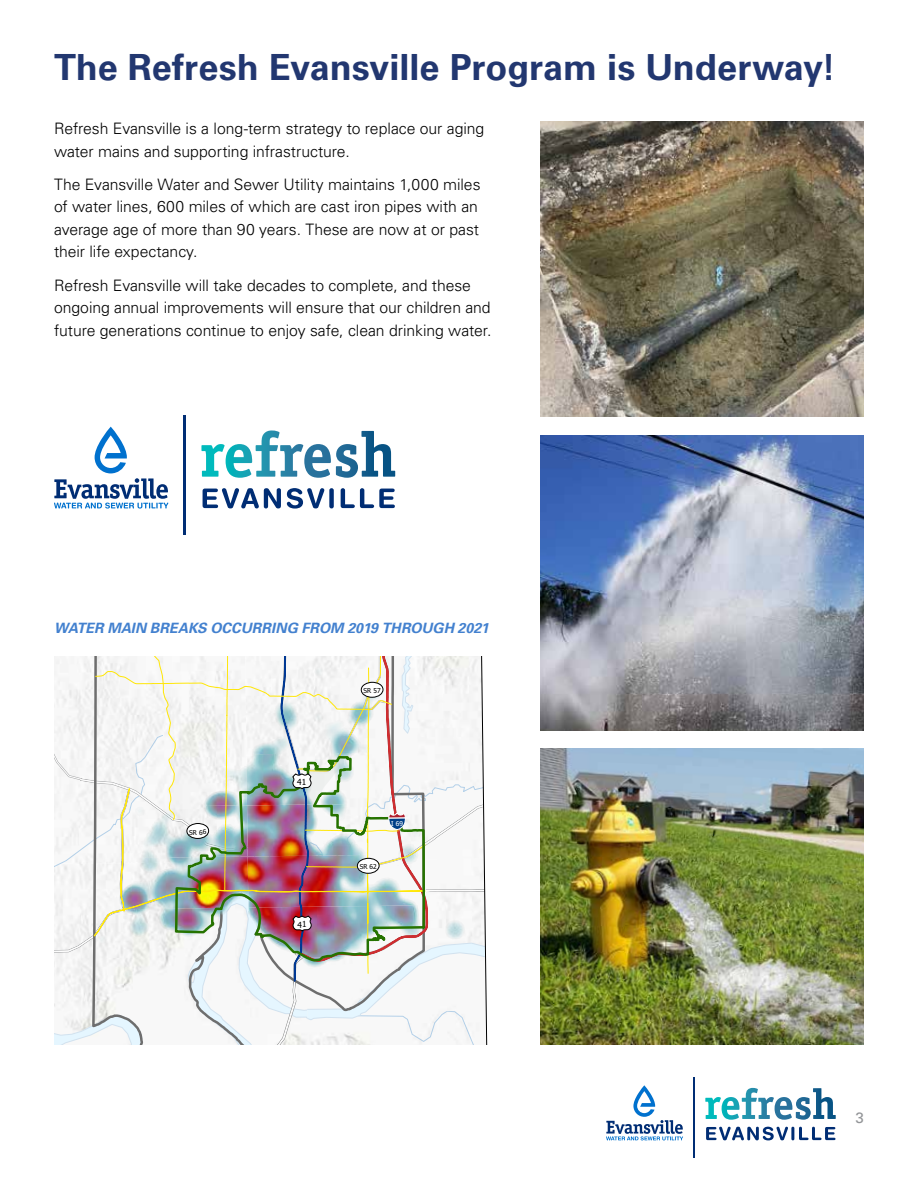
<style>
.page{position:relative;width:918px;height:1188px;background:#fff}
.page>*{position:absolute;margin:0;border:0;box-sizing:border-box;transform-origin:0 0}
.t1{font:700 36px "Univers LT Pro 65";color:#223770}
.t2{font:300 15.75px/22.5px "Univers";letter-spacing:-.005em;color:#000}
.t3{font:15px "Univers";color:#939598}
.t4{font:italic 700 14.25px "Univers";color:#4381cf}
.t5{font:6.6px "Tahoma";color:#000}
</style>
<div class="page">
<svg style="left:706px;top:1127px;width:129px;height:13px"></svg>
<svg style="left:722px;top:1088px;width:114px;height:32px"></svg>
<hr style="left:693px;top:1077px;width:2px;height:81px;background:#002d74">
<svg style="left:606px;top:1085px;width:77px;height:55px"></svg>
<svg style="left:203px;top:488px;width:192px;height:21px"></svg>
<svg style="left:226px;top:430px;width:169px;height:48px"></svg>
<hr style="left:184px;top:415px;width:2px;height:119px;background:#002d74">
<svg style="left:54px;top:427px;width:114px;height:82px"></svg>
<img style="left:540px;top:122px;width:324px;height:295px">
<img style="left:540px;top:436px;width:324px;height:295px">
<img style="left:540px;top:749px;width:324px;height:295px">
<svg style="left:54px;top:657px;width:434px;height:387px"></svg>
<h1 class="t1" style="left:54px;top:42px;width:783px">The Refresh Evansville Program is Underway!</h1>
<p class="t2" style="left:54px;top:117px;width:432px">Refresh Evansville is a long-term strategy to replace our aging water mains and supporting infrastructure.</p>
<p class="t2" style="left:54px;top:173px;width:428px">The Evansville Water and Sewer Utility maintains 1,000 miles of water lines, 600 miles of which are cast iron pipes with an average age of more than 90 years. These are now at or past their life expectancy.</p>
<p class="t2" style="left:54px;top:273px;width:439px">Refresh Evansville will take decades to complete, and these ongoing annual improvements will ensure that our children and future generations continue to enjoy safe, clean drinking water.</p>
<p class="t4" style="left:54px;top:619px;width:436px">WATER MAIN BREAKS OCCURRING FROM 2019 THROUGH 2021</p>
<p class="t5" style="left:189px;top:828px;width:19px;rotate:-1deg">SR 66</p>
<p class="t5" style="left:363px;top:687px;width:19px;rotate:-1deg">SR 57</p>
<p class="t5" style="left:360px;top:863px;width:19px;rotate:-1deg">SR 62</p>
<p class="t3" style="left:856px;top:1108px;width:10px">3</p>
</div>
